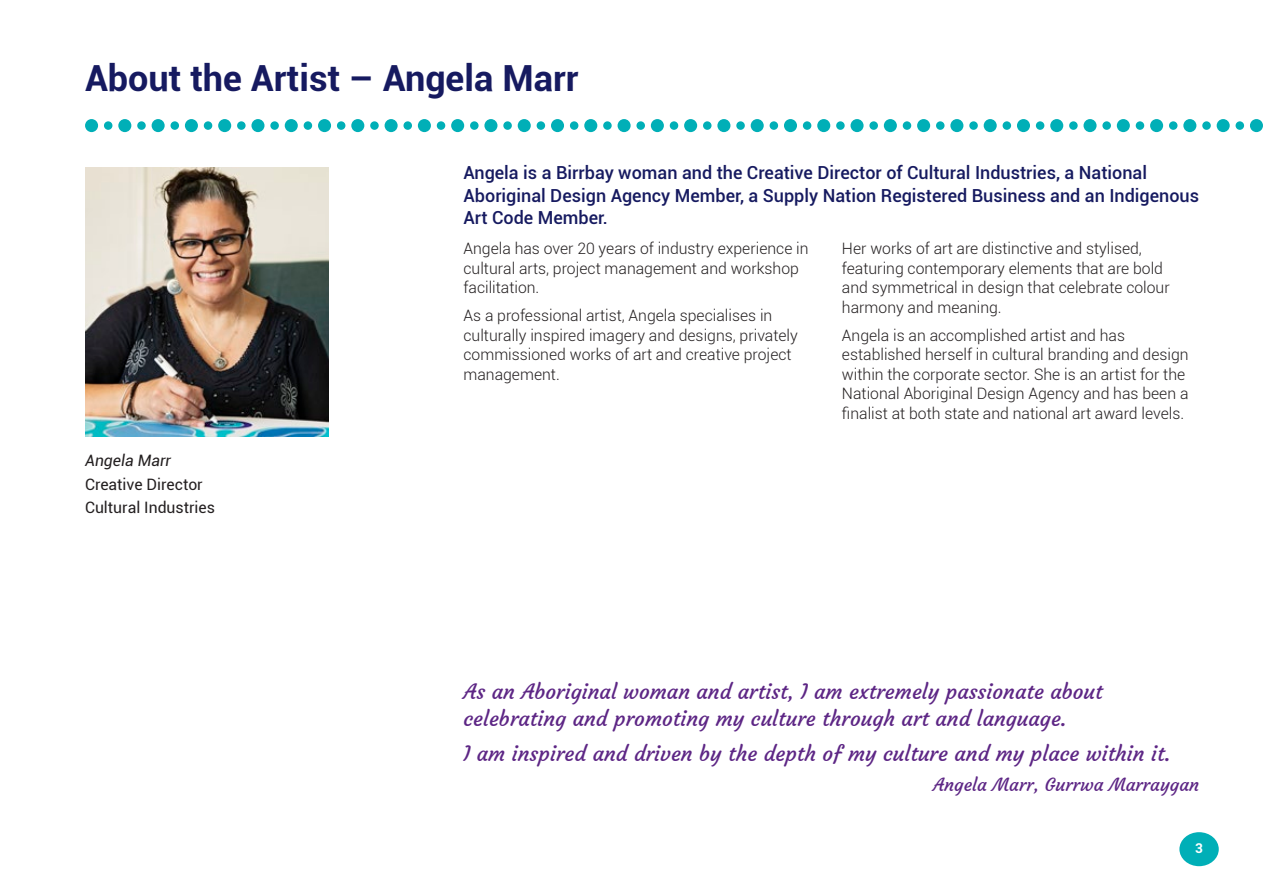
<style>
.page{position:relative;width:1263px;height:893px;background:#fff}
.page>*{position:absolute;margin:0;border:0;box-sizing:border-box;transform-origin:0 0}
.t1{font:700 36px "Roboto";color:#161a60}
.t2{font:21px/27px "Courgette";color:#5d2685}
.t3{font:500 18px/22.5px "Roboto";color:#161a60}
.t4{font:18px "Courgette";color:#5d2685}
.t5{font:300 15.75px/19.5px "Roboto";color:#231f20}
.t6{font:15.75px/23.7px "Roboto";color:#231f20}
.t7{font:italic 15.75px "Roboto";color:#231f20}
.t8{font:700 13.5px "Roboto";color:#fff}
</style>
<div class="page">
<div style="left:1179px;top:832px;width:40px;height:34px;background:#00afb7;border-radius:50%"></div>
<div style="left:85px;top:119px;width:13px;height:13px;background:#00afb7;border-radius:50%"></div>
<div style="left:484px;top:119px;width:13px;height:13px;background:#00afb7;border-radius:50%"></div>
<div style="left:285px;top:119px;width:13px;height:13px;background:#00afb7;border-radius:50%"></div>
<div style="left:684px;top:119px;width:13px;height:13px;background:#00afb7;border-radius:50%"></div>
<div style="left:185px;top:119px;width:13px;height:13px;background:#00afb7;border-radius:50%"></div>
<div style="left:584px;top:119px;width:13px;height:13px;background:#00afb7;border-radius:50%"></div>
<div style="left:385px;top:119px;width:13px;height:13px;background:#00afb7;border-radius:50%"></div>
<div style="left:784px;top:119px;width:13px;height:13px;background:#00afb7;border-radius:50%"></div>
<div style="left:152px;top:119px;width:13px;height:13px;background:#00afb7;border-radius:50%"></div>
<div style="left:551px;top:119px;width:13px;height:13px;background:#00afb7;border-radius:50%"></div>
<div style="left:351px;top:119px;width:13px;height:13px;background:#00afb7;border-radius:50%"></div>
<div style="left:751px;top:119px;width:13px;height:13px;background:#00afb7;border-radius:50%"></div>
<div style="left:251px;top:119px;width:13px;height:13px;background:#00afb7;border-radius:50%"></div>
<div style="left:651px;top:119px;width:13px;height:13px;background:#00afb7;border-radius:50%"></div>
<div style="left:451px;top:119px;width:13px;height:13px;background:#00afb7;border-radius:50%"></div>
<div style="left:850px;top:119px;width:13px;height:13px;background:#00afb7;border-radius:50%"></div>
<div style="left:118px;top:119px;width:13px;height:13px;background:#00afb7;border-radius:50%"></div>
<div style="left:518px;top:119px;width:13px;height:13px;background:#00afb7;border-radius:50%"></div>
<div style="left:318px;top:119px;width:13px;height:13px;background:#00afb7;border-radius:50%"></div>
<div style="left:717px;top:119px;width:13px;height:13px;background:#00afb7;border-radius:50%"></div>
<div style="left:218px;top:119px;width:13px;height:13px;background:#00afb7;border-radius:50%"></div>
<div style="left:617px;top:119px;width:14px;height:13px;background:#00afb7;border-radius:50%"></div>
<div style="left:418px;top:119px;width:13px;height:13px;background:#00afb7;border-radius:50%"></div>
<div style="left:817px;top:119px;width:13px;height:13px;background:#00afb7;border-radius:50%"></div>
<div style="left:104px;top:121px;width:8px;height:9px;background:#00afb7;border-radius:50%"></div>
<div style="left:503px;top:121px;width:9px;height:9px;background:#00afb7;border-radius:50%"></div>
<div style="left:304px;top:121px;width:8px;height:9px;background:#00afb7;border-radius:50%"></div>
<div style="left:703px;top:121px;width:8px;height:9px;background:#00afb7;border-radius:50%"></div>
<div style="left:204px;top:121px;width:8px;height:9px;background:#00afb7;border-radius:50%"></div>
<div style="left:603px;top:121px;width:9px;height:9px;background:#00afb7;border-radius:50%"></div>
<div style="left:403px;top:121px;width:9px;height:9px;background:#00afb7;border-radius:50%"></div>
<div style="left:803px;top:121px;width:8px;height:9px;background:#00afb7;border-radius:50%"></div>
<div style="left:171px;top:121px;width:8px;height:9px;background:#00afb7;border-radius:50%"></div>
<div style="left:570px;top:121px;width:8px;height:9px;background:#00afb7;border-radius:50%"></div>
<div style="left:370px;top:121px;width:9px;height:9px;background:#00afb7;border-radius:50%"></div>
<div style="left:770px;top:121px;width:8px;height:9px;background:#00afb7;border-radius:50%"></div>
<div style="left:270px;top:121px;width:9px;height:9px;background:#00afb7;border-radius:50%"></div>
<div style="left:670px;top:121px;width:8px;height:9px;background:#00afb7;border-radius:50%"></div>
<div style="left:470px;top:121px;width:9px;height:9px;background:#00afb7;border-radius:50%"></div>
<div style="left:869px;top:121px;width:9px;height:9px;background:#00afb7;border-radius:50%"></div>
<div style="left:137px;top:121px;width:9px;height:9px;background:#00afb7;border-radius:50%"></div>
<div style="left:537px;top:121px;width:8px;height:9px;background:#00afb7;border-radius:50%"></div>
<div style="left:337px;top:121px;width:8px;height:9px;background:#00afb7;border-radius:50%"></div>
<div style="left:736px;top:121px;width:9px;height:9px;background:#00afb7;border-radius:50%"></div>
<div style="left:237px;top:121px;width:9px;height:9px;background:#00afb7;border-radius:50%"></div>
<div style="left:636px;top:121px;width:9px;height:9px;background:#00afb7;border-radius:50%"></div>
<div style="left:437px;top:121px;width:8px;height:9px;background:#00afb7;border-radius:50%"></div>
<div style="left:836px;top:121px;width:9px;height:9px;background:#00afb7;border-radius:50%"></div>
<div style="left:884px;top:119px;width:13px;height:13px;background:#00afb7;border-radius:50%"></div>
<div style="left:1083px;top:119px;width:13px;height:13px;background:#00afb7;border-radius:50%"></div>
<div style="left:984px;top:119px;width:13px;height:13px;background:#00afb7;border-radius:50%"></div>
<div style="left:1183px;top:119px;width:13px;height:13px;background:#00afb7;border-radius:50%"></div>
<div style="left:950px;top:119px;width:13px;height:13px;background:#00afb7;border-radius:50%"></div>
<div style="left:1150px;top:119px;width:13px;height:13px;background:#00afb7;border-radius:50%"></div>
<div style="left:1050px;top:119px;width:13px;height:13px;background:#00afb7;border-radius:50%"></div>
<div style="left:1250px;top:119px;width:13px;height:13px;background:#00afb7;border-radius:50%"></div>
<div style="left:917px;top:119px;width:13px;height:13px;background:#00afb7;border-radius:50%"></div>
<div style="left:1117px;top:119px;width:13px;height:13px;background:#00afb7;border-radius:50%"></div>
<div style="left:1017px;top:119px;width:13px;height:13px;background:#00afb7;border-radius:50%"></div>
<div style="left:1217px;top:119px;width:13px;height:13px;background:#00afb7;border-radius:50%"></div>
<div style="left:903px;top:121px;width:8px;height:9px;background:#00afb7;border-radius:50%"></div>
<div style="left:1102px;top:121px;width:9px;height:9px;background:#00afb7;border-radius:50%"></div>
<svg style="left:1002px;top:121px;width:9px;height:9px"></svg>
<div style="left:1202px;top:121px;width:9px;height:9px;background:#00afb7;border-radius:50%"></div>
<div style="left:969px;top:121px;width:9px;height:9px;background:#00afb7;border-radius:50%"></div>
<div style="left:1169px;top:121px;width:8px;height:9px;background:#00afb7;border-radius:50%"></div>
<div style="left:1069px;top:121px;width:9px;height:9px;background:#00afb7;border-radius:50%"></div>
<div style="left:936px;top:121px;width:8px;height:9px;background:#00afb7;border-radius:50%"></div>
<div style="left:1136px;top:121px;width:8px;height:9px;background:#00afb7;border-radius:50%"></div>
<div style="left:1036px;top:121px;width:8px;height:9px;background:#00afb7;border-radius:50%"></div>
<div style="left:1235px;top:121px;width:9px;height:9px;background:#00afb7;border-radius:50%"></div>
<img style="left:86px;top:167px;width:242px;height:269px">
<h1 class="t1" style="left:85px;top:53px;width:495px">About the Artist – Angela Marr</h1>
<p class="t7" style="left:85px;top:449px;width:88px">Angela Marr</p>
<p class="t6" style="left:85px;top:471px;width:132px">Creative Director<br>Cultural Industries</p>
<p class="t3" style="left:463px;top:161px;width:737px">Angela is a Birrbay woman and the Creative Director of Cultural Industries, a National<br>Aboriginal Design Agency Member, a Supply Nation Registered Business and an Indigenous<br>Art Code Member.</p>
<p class="t5" style="left:463px;top:238px;width:347px">Angela has over 20 years of industry experience in cultural arts, project management and workshop facilitation.</p>
<p class="t5" style="left:463px;top:305px;width:336px">As a professional artist, Angela specialises in culturally inspired imagery and designs, privately commissioned works of art and creative project management.</p>
<p class="t5" style="left:842px;top:238px;width:329px">Her works of art are distinctive and stylised, featuring contemporary elements that are bold and symmetrical in design that celebrate colour harmony and meaning.</p>
<p class="t5" style="left:842px;top:325px;width:348px">Angela is an accomplished artist and has established herself in cultural branding and design within the corporate sector. She is an artist for the National Aboriginal Design Agency and has been a finalist at both state and national art award levels.</p>
<h2 class="t2" style="left:463px;top:678px;width:641px">As an Aboriginal woman and artist, I am extremely passionate about celebrating and promoting my culture through art and language.</h2>
<h2 class="t2" style="left:463px;top:740px;width:708px">I am inspired and driven by the depth of my culture and my place within it.</h2>
<p class="t4" style="left:933px;top:773px;width:268px">Angela Marr, Gurrwa Marraygan</p>
<p class="t8" style="left:1195px;top:839px;width:9px">3</p>
</div>
